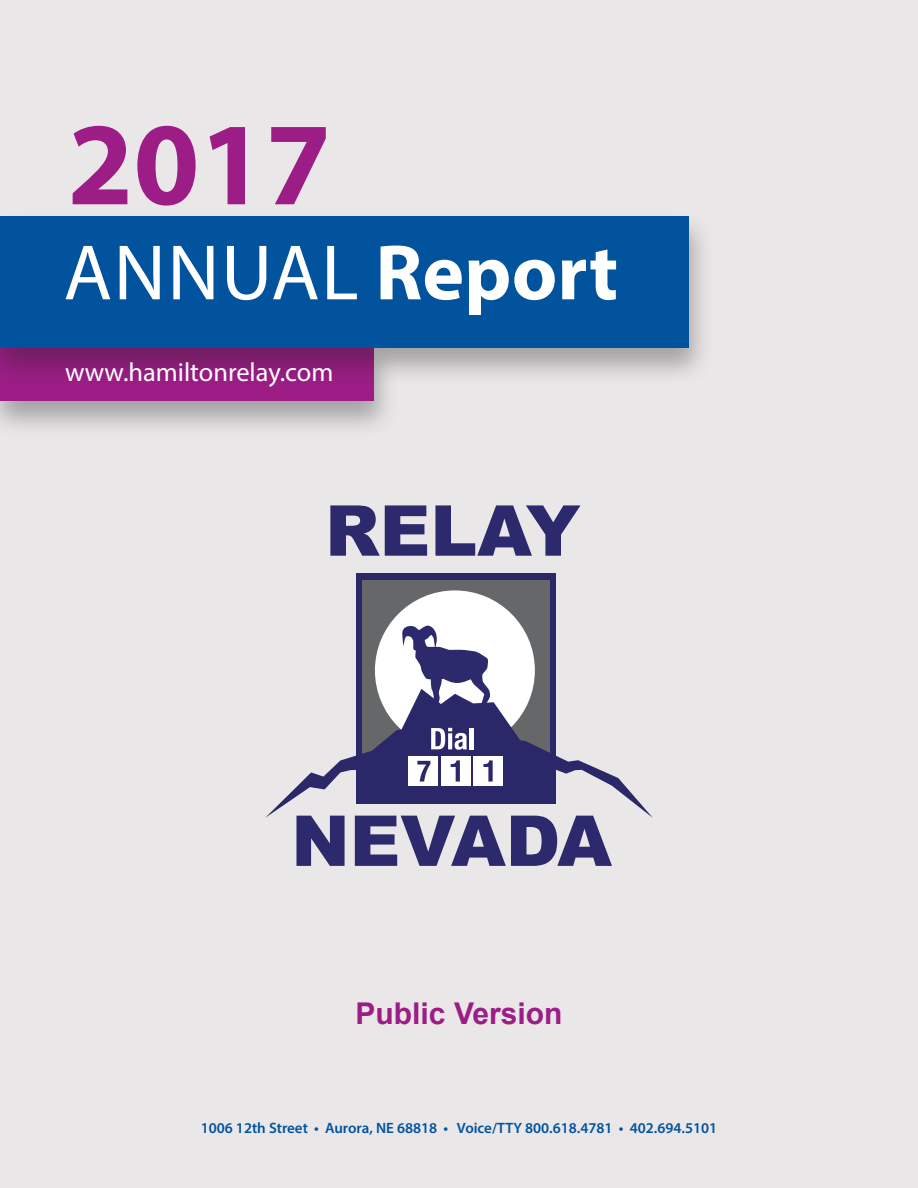
<style>
.page{position:relative;width:918px;height:1188px;background:#eae7e8}
.page>*{position:absolute;margin:0;border:0;box-sizing:border-box;transform-origin:0 0}
.t1{font:700 118.8px "Myriad Pro";color:#9b1d85}
.t2{font:79.2px "Myriad Pro";letter-spacing:.02em;color:#fff}
.t3{font:700 30px "Arial";color:#9b1d85}
.t4{font:26.4px "Myriad Pro";color:#fff}
.t5{font:600 15px "Myriad Pro";color:#01539e}
.s1{font-weight:700}
</style>
<div class="page">
<div style="left:0;top:341px;width:399px;height:97px;background:#231f20;opacity:.35"></div>
<div style="left:0;top:347px;width:374px;height:54px;background:#9b1d85"></div>
<div style="left:0;top:210px;width:714px;height:176px;background:#231f20;opacity:.35"></div>
<div style="left:0;top:216px;width:688px;height:132px;background:#01539e"></div>
<div style="left:356px;top:573px;width:200px;height:231px;background:#2b2869"></div>
<div style="left:363px;top:580px;width:187px;height:213px;background:#656769"></div>
<div style="left:375px;top:590px;width:160px;height:160px;background:#fff;border-radius:50%"></div>
<svg style="left:265px;top:689px;width:388px;height:129px"></svg>
<div style="left:361px;top:765px;width:192px;height:33px;background:#2b2869"></div>
<svg style="left:402px;top:625px;width:88px;height:79px"></svg>
<svg style="left:330px;top:505px;width:97px;height:51px"></svg>
<svg style="left:435px;top:505px;width:146px;height:51px"></svg>
<svg style="left:296px;top:816px;width:49px;height:50px"></svg>
<svg style="left:355px;top:816px;width:257px;height:50px"></svg>
<svg style="left:431px;top:728px;width:36px;height:22px"></svg>
<hr style="left:470px;top:728px;width:4px;height:21px;background:#fff">
<div style="left:409px;top:756px;width:29px;height:30px;background:#fff"></div>
<div style="left:441px;top:756px;width:30px;height:30px;background:#fff"></div>
<div style="left:473px;top:756px;width:30px;height:30px;background:#fff"></div>
<svg style="left:417px;top:761px;width:13px;height:21px"></svg>
<svg style="left:451px;top:760px;width:9px;height:22px"></svg>
<svg style="left:483px;top:760px;width:10px;height:22px"></svg>
<p class="t1" style="left:68px;top:87px;width:265px">2017</p>
<p class="t2" style="left:64px;top:224px;width:556px">ANNUAL <span class="s1">Report</span></p>
<p class="t4" style="left:65px;top:356px;width:270px">www.hamiltonrelay.com</p>
<p class="t3" style="left:356px;top:994px;width:208px">Public Version</p>
<p class="t5" style="left:201px;top:1119px;width:518px">1006 12th Street • Aurora, NE 68818 • Voice/TTY 800.618.4781 • 402.694.5101</p>
</div>
